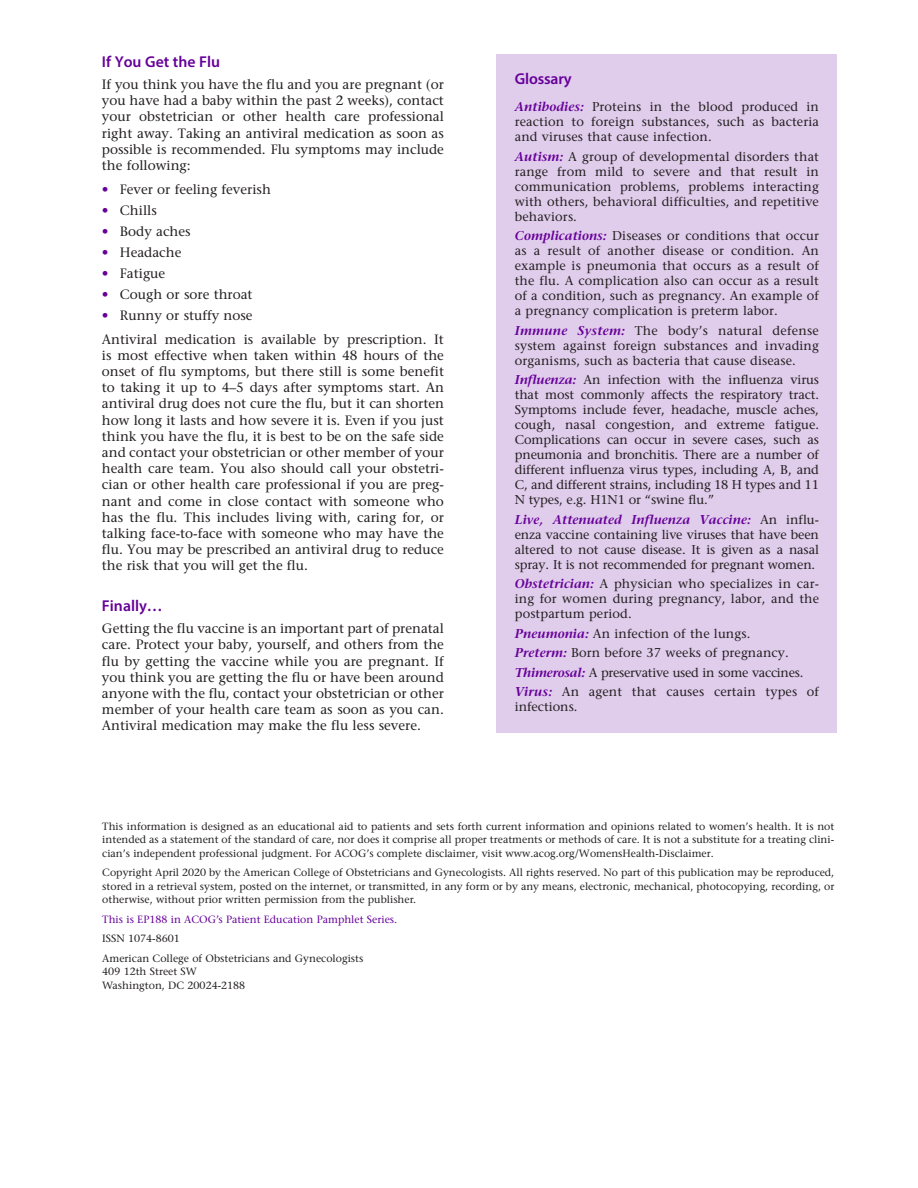
<style>
.page{position:relative;width:918px;height:1188px;background:#fff}
.page>*{position:absolute;margin:0;border:0;box-sizing:border-box;transform-origin:0 0}
.t1{font:600 15.75px "Myriad Pro";color:#609}
.t2{font:500 13.5px/16.2px "Stone Serif Std";color:#231f20;text-align:justify}
.t3{font:500 12.75px/15px "Stone Serif Std";letter-spacing:.01em;color:#231f20;text-align:justify}
.t4{font:500 10.5px/13.5px "Stone Serif Std";color:#231f20;text-align:justify}
.t5{font:500 10.5px "Stone Serif Std";color:#609}
.s1{color:#609}
.s2{font-weight:600;font-style:italic;color:#609}
</style>
<div class="page">
<div style="left:497px;top:54px;width:340px;height:679px;background:#e0cceb"></div>
<p class="t1" style="left:102px;top:51px;width:120px">If You Get the Flu</p>
<p class="t2" style="left:102px;top:76px;width:344px">If you think you have the flu and you are pregnant (or you have had a baby within the past 2 weeks), contact your obstetrician or other health care professional right away. Taking an antiviral medication as soon as possible is recommended. Flu symptoms may include the following:</p>
<p class="t2" style="left:102px;top:181px;width:170px"><span class="s1">•</span> Fever or feeling feverish</p>
<p class="t2" style="left:102px;top:202px;width:56px"><span class="s1">•</span> Chills</p>
<p class="t2" style="left:102px;top:223px;width:90px"><span class="s1">•</span> Body aches</p>
<p class="t2" style="left:102px;top:244px;width:81px"><span class="s1">•</span> Headache</p>
<p class="t2" style="left:102px;top:265px;width:65px"><span class="s1">•</span> Fatigue</p>
<p class="t2" style="left:102px;top:286px;width:152px"><span class="s1">•</span> Cough or sore throat</p>
<p class="t2" style="left:102px;top:303px;width:344px;line-height:23.7px"><span class="s1">•</span> Runny or stuffy nose<br>Antiviral medication is available by prescription. It</p>
<p class="t2" style="left:102px;top:347px;width:344px">is most effective when taken within 48 hours of the onset of flu symptoms, but there still is some benefit to taking it up to 4–5 days after symptoms start. An antiviral drug does not cure the flu, but it can shorten how long it lasts and how severe it is. Even if you just think you have the flu, it is best to be on the safe side and contact your obstetrician or other member of your health care team. You also should call your obstetri&shy;cian or other health care professional if you are preg&shy;nant and come in close contact with someone who has the flu. This includes living with, caring for, or talking face-to-face with someone who may have the flu. You may be prescribed an antiviral drug to reduce the risk that you will get the flu.</p>
<p class="t1" style="left:102px;top:596px;width:62px">Finally…</p>
<p class="t2" style="left:102px;top:620px;width:344px">Getting the flu vaccine is an important part of prenatal care. Protect your baby, yourself, and others from the flu by getting the vaccine while you are pregnant. If you think you are getting the flu or have been around anyone with the flu, contact your obstetrician or other member of your health care team as soon as you can.<br>Antiviral medication may make the flu less severe.</p>
<p class="t1" style="left:515px;top:69px;width:58px">Glossary</p>
<p class="t3" style="left:515px;top:99px;width:306px"><span class="s2">Antibodies:</span> Proteins in the blood produced in reaction to foreign substances, such as bacteria and viruses that cause infection.</p>
<p class="t3" style="left:515px;top:149px;width:306px"><span class="s2">Autism:</span> A group of developmental disorders that range from mild to severe and that result in communication problems, problems interacting with others, behavioral difficulties, and repetitive behaviors.</p>
<p class="t3" style="left:515px;top:228px;width:306px"><span class="s2">Complications:</span> Diseases or conditions that occur as a result of another disease or condition. An example is pneumonia that occurs as a result of the flu. A complication also can occur as a result of a condition, such as pregnancy. An example of a pregnancy complication is preterm labor.</p>
<p class="t3" style="left:515px;top:323px;width:306px"><span class="s2">Immune System:</span> The body’s natural defense system against foreign substances and invading organisms, such as bacteria that cause disease.</p>
<p class="t3" style="left:515px;top:372px;width:306px"><span class="s2">Influenza:</span> An infection with the influenza virus that most commonly affects the respiratory tract.<br>Symptoms include fever, headache, muscle aches, cough, nasal congestion, and extreme fatigue.<br>Complications can occur in severe cases, such as pneumonia and bronchitis. There are a number of different influenza virus types, including A, B, and C, and different strains, including 18 H types and 11<br>N types, e.g. H1N1 or “swine flu.”</p>
<p class="t3" style="left:515px;top:512px;width:306px"><span class="s2">Live, Attenuated Influenza Vaccine:</span> An influ&shy;enza vaccine containing live viruses that have been altered to not cause disease. It is given as a nasal spray. It is not recommended for pregnant women.</p>
<p class="t3" style="left:515px;top:576px;width:306px"><span class="s2">Obstetrician:</span> A physician who specializes in car&shy;ing for women during pregnancy, labor, and the postpartum period.</p>
<p class="t3" style="left:515px;top:623px;width:306px;line-height:19.5px;text-align:left"><span class="s2">Pneumonia:</span> An infection of the lungs.<br><span class="s2">Preterm:</span> Born before 37 weeks of pregnancy.<br><span class="s2">Thimerosal:</span> A preservative used in some vaccines.<br><span class="s2">Virus:</span> An agent that causes certain types of</p>
<p class="t3" style="left:515px;top:699px;width:64px">infections.</p>
<p class="t4" style="left:102px;top:820px;width:734px">This information is designed as an educational aid to patients and sets forth current information and opinions related to women’s health. It is not intended as a statement of the standard of care, nor does it comprise all proper treatments or methods of care. It is not a substitute for a treating clini&shy;cian’s independent professional judgment. For ACOG’s complete disclaimer, visit www.acog.org/WomensHealth-Disclaimer.</p>
<p class="t4" style="left:102px;top:866px;width:734px">Copyright April 2020 by the American College of Obstetricians and Gynecologists. All rights reserved. No part of this publication may be reproduced, stored in a retrieval system, posted on the internet, or transmitted, in any form or by any means, electronic, mechanical, photocopying, recording, or otherwise, without prior written permission from the publisher.</p>
<p class="t5" style="left:102px;top:913px;width:296px">This is EP188 in ACOG’s Patient Education Pamphlet Series.</p>
<p class="t4" style="left:102px;top:929px;width:263px;line-height:19.5px">ISSN 1074-8601<br>American College of Obstetricians and Gynecologists</p>
<p class="t4" style="left:102px;top:965px;width:145px">409 12th Street SW<br>Washington, DC 20024-2188</p>
</div>
